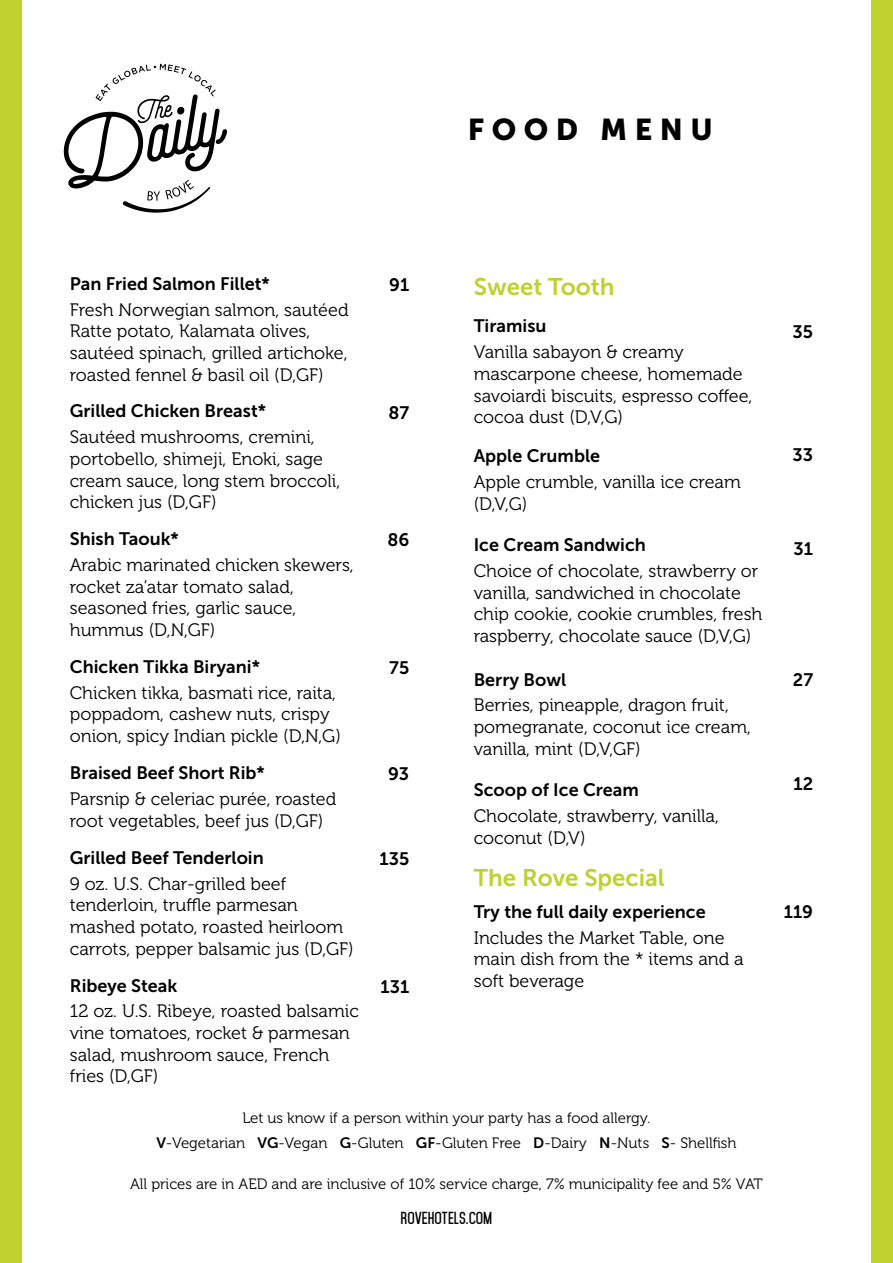
<style>
.page{position:relative;width:893px;height:1263px;background:#fff}
.page>*{position:absolute;margin:0;border:0;box-sizing:border-box;transform-origin:0 0}
.t1{font:30px "Museo Sans 900";letter-spacing:.25em;color:#000}
.t2{font:24px "Museo Sans 700";color:#bdd22f}
.t3{font:18px/21.6px "Museo 300";color:#000}
.t4{font:18px "Museo Sans 700";color:#000}
.t5{font:15px/25.2px "Museo 300";color:#000;text-align:center}
.t6{font:700 15px "Mohave";color:#000}
.s1{font-family:"Museo Sans 700"}
</style>
<div class="page">
<div style="left:0;top:0;width:21px;height:1263px;background:#bfd230"></div>
<div style="left:872px;top:0;width:21px;height:1263px;background:#bfd230"></div>
<svg style="left:64px;top:64px;width:163px;height:149px"></svg>
<h1 class="t1" style="left:468px;top:112px;width:247px">FOOD MENU</h1>
<p class="t4" style="left:70px;top:274px;width:202px">Pan Fried Salmon Fillet*</p>
<p class="t3" style="left:70px;top:299px;width:280px">Fresh Norwegian salmon, sautéed Ratte potato, Kalamata olives, sautéed spinach, grilled artichoke, roasted fennel &amp; basil oil (D,GF)</p>
<p class="t4" style="left:70px;top:401px;width:198px">Grilled Chicken Breast*</p>
<p class="t3" style="left:70px;top:427px;width:272px">Sautéed mushrooms, cremini, portobello, shimeji, Enoki, sage cream sauce, long stem broccoli, chicken jus (D,GF)</p>
<p class="t4" style="left:70px;top:529px;width:111px">Shish Taouk*</p>
<p class="t3" style="left:70px;top:554px;width:286px">Arabic marinated chicken skewers, rocket za’atar tomato salad, seasoned fries, garlic sauce, hummus (D,N,GF)</p>
<p class="t4" style="left:70px;top:656px;width:192px">Chicken Tikka Biryani*</p>
<p class="t3" style="left:70px;top:682px;width:273px">Chicken tikka, basmati rice, raita, poppadom, cashew nuts, crispy onion, spicy Indian pickle (D,N,G)</p>
<p class="t4" style="left:70px;top:763px;width:197px">Braised Beef Short Rib*</p>
<p class="t3" style="left:70px;top:788px;width:268px">Parsnip &amp; celeriac purée, roasted root vegetables, beef jus (D,GF)</p>
<p class="t4" style="left:70px;top:848px;width:195px">Grilled Beef Tenderloin</p>
<p class="t3" style="left:70px;top:873px;width:285px">9 oz. U.S. Char-grilled beef tenderloin, truffle parmesan mashed potato, roasted heirloom carrots, pepper balsamic jus (D,GF)</p>
<p class="t4" style="left:70px;top:975px;width:109px">Ribeye Steak</p>
<p class="t3" style="left:70px;top:1001px;width:291px">12 oz. U.S. Ribeye, roasted balsamic vine tomatoes, rocket &amp; parmesan salad, mushroom sauce, French fries (D,GF)</p>
<p class="t4" style="left:389px;top:275px;width:22px">91</p>
<p class="t4" style="left:388px;top:402px;width:22px">87</p>
<p class="t4" style="left:387px;top:530px;width:23px">86</p>
<p class="t4" style="left:389px;top:657px;width:22px">75</p>
<p class="t4" style="left:388px;top:764px;width:23px">93</p>
<p class="t4" style="left:379px;top:849px;width:31px">135</p>
<p class="t4" style="left:380px;top:976px;width:30px">131</p>
<h2 class="t2" style="left:474px;top:273px;width:142px">Sweet Tooth</h2>
<p class="t4" style="left:474px;top:316px;width:74px">Tiramisu</p>
<p class="t3" style="left:474px;top:342px;width:280px">Vanilla sabayon &amp; creamy mascarpone cheese, homemade savoiardi biscuits, espresso coffee, cocoa dust (D,V,G)</p>
<p class="t4" style="left:474px;top:446px;width:128px">Apple Crumble</p>
<p class="t3" style="left:474px;top:472px;width:269px">Apple crumble, vanilla ice cream (D,V,G)</p>
<p class="t4" style="left:474px;top:535px;width:174px">Ice Cream Sandwich</p>
<p class="t3" style="left:474px;top:561px;width:290px">Choice of chocolate, strawberry or vanilla, sandwiched in chocolate chip cookie, cookie crumbles, fresh raspberry, chocolate sauce (D,V,G)</p>
<p class="t4" style="left:474px;top:669px;width:94px">Berry Bowl</p>
<p class="t3" style="left:474px;top:695px;width:279px">Berries, pineapple, dragon fruit, pomegranate, coconut ice cream, vanilla, mint (D,V,GF)</p>
<p class="t4" style="left:474px;top:780px;width:167px">Scoop of Ice Cream</p>
<p class="t3" style="left:474px;top:805px;width:247px">Chocolate, strawberry, vanilla, coconut (D,V)</p>
<h2 class="t2" style="left:474px;top:864px;width:192px">The Rove Special</h2>
<p class="t4" style="left:474px;top:901px;width:233px">Try the full daily experience</p>
<p class="t3" style="left:474px;top:927px;width:272px">Includes the Market Table, one main dish from the * items and a soft beverage</p>
<p class="t5" style="left:156px;top:1106px;width:582px">Let us know if a person within your party has a food allergy.<br><span class="s1">V</span>-Vegetarian <span class="s1">VG</span>-Vegan <span class="s1">G</span>-Gluten <span class="s1">GF</span>-Gluten Free <span class="s1">D</span>-Dairy <span class="s1">N</span>-Nuts <span class="s1">S</span>- Shellfish</p>
<p class="t5" style="left:130px;top:1171px;width:634px">All prices are in AED and are inclusive of 10% service charge, 7% municipality fee and 5% VAT</p>
<p class="t6" style="left:401px;top:1209px;width:93px">ROVEHOTELS.COM</p>
<p class="t4" style="left:793px;top:321px;width:22px">35</p>
<p class="t4" style="left:792px;top:445px;width:22px">33</p>
<p class="t4" style="left:794px;top:538px;width:21px">31</p>
<p class="t4" style="left:793px;top:670px;width:22px">27</p>
<p class="t4" style="left:793px;top:774px;width:21px">12</p>
<p class="t4" style="left:784px;top:901px;width:31px">119</p>
</div>
